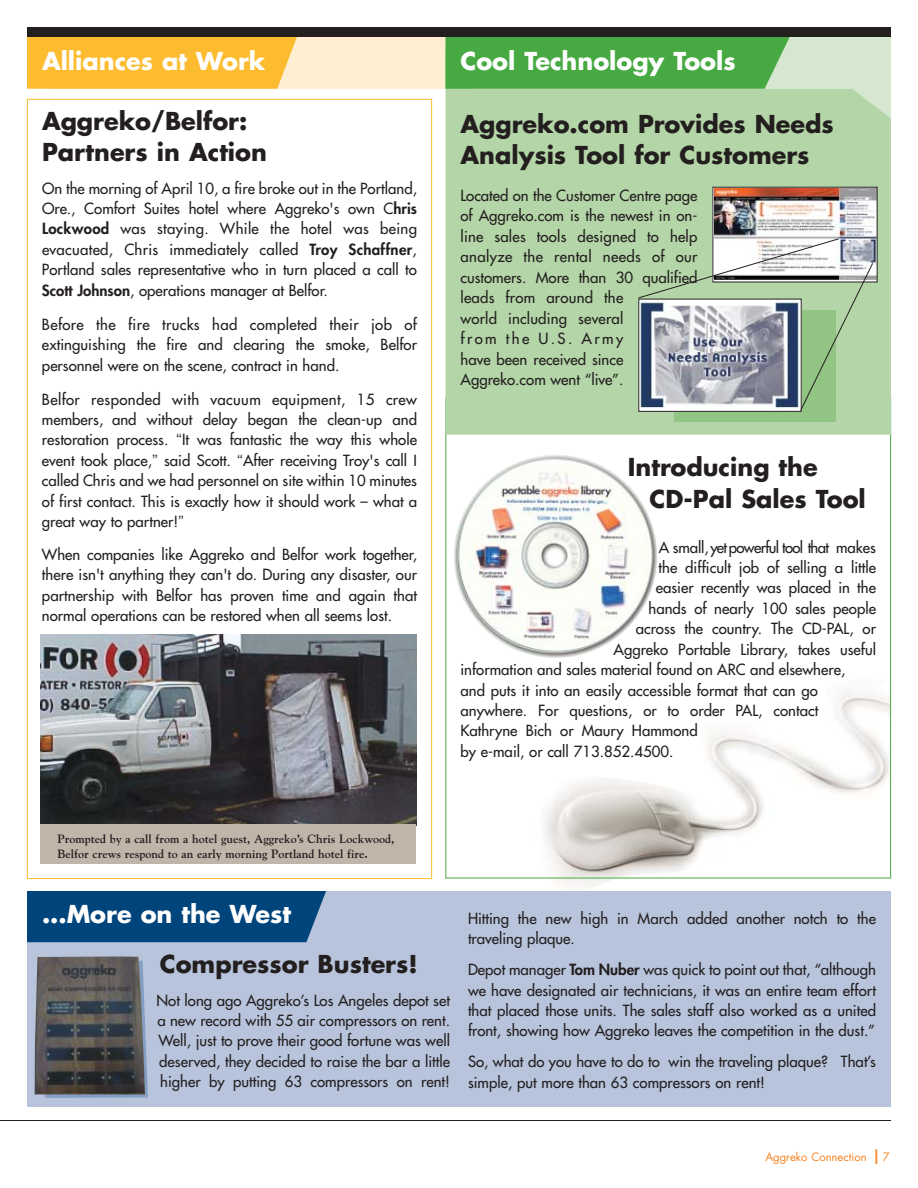
<style>
.page{position:relative;width:918px;height:1188px;background:#fff}
.page>*{position:absolute;margin:0;border:0;box-sizing:border-box;transform-origin:0 0}
.t1{font:700 24px/31.2px "Futura";color:#231f1f}
.t2{font:700 24px "Futura";color:#fff}
.t3{font:15px/20.4px "Futura";color:#231f1f;text-align:justify}
.t4{font:15px "Futura";letter-spacing:-.045em;color:#231f1f}
.t5{font:700 12px/14.4px "Goudy";color:#231f1f}
.t6{font:11.25px "Futura";color:#f6821e}
.s1{font-weight:800}
.s2{font-family:"Helvetica";font-stretch:condensed}
.s3{font-size:19.5px}
</style>
<div class="page">
<img style="left:453px;top:454px;width:204px;height:204px;border-radius:50%">
<img style="left:532px;top:693px;width:360px;height:192px">
<div style="left:891px;top:668px;width:27px;height:102px;background:#fff"></div>
<div style="left:27px;top:891px;width:864px;height:216px;background:#b8c4dc"></div>
<div style="left:27px;top:891px;width:299px;height:51px;background:#00447c"></div>
<div style="left:54px;top:27px;width:418px;height:62px;background:#ffeed2"></div>
<div style="left:27px;top:37px;width:270px;height:52px;background:#fdbb2f"></div>
<div style="left:446px;top:89px;width:445px;height:346px;background:#b4d5a7"></div>
<div style="left:472px;top:27px;width:419px;height:62px;background:#d5e7cf"></div>
<div style="left:446px;top:37px;width:344px;height:52px;background:#47a942"></div>
<div style="left:27px;top:27px;width:864px;height:10px;background:#231f1f"></div>
<hr style="left:0;top:1120px;width:891px;height:1px;background:#231f1f">
<svg style="left:852px;top:89px;width:39px;height:30px"></svg>
<div style="left:674px;top:311px;width:162px;height:111px;background:#92c483"></div>
<img style="left:714px;top:189px;width:162px;height:91px">
<svg style="left:638px;top:238px;width:236px;height:173px"></svg>
<img style="left:40px;top:634px;width:376px;height:190px">
<div style="left:40px;top:824px;width:376px;height:40px;background:#c1b4a9"></div>
<svg style="left:45px;top:1027px;width:103px;height:71px"></svg>
<img style="left:35px;top:956px;width:110px;height:139px">
<h1 class="t2" style="left:42px;top:51px;width:225px">Alliances at Work</h1>
<h1 class="t1" style="left:42px;top:107px;width:226px">Aggreko/Belfor:<br>Partners in Action</h1>
<p class="t3" style="left:42px;top:179px;width:377px">On the morning of April 10, a fire broke out in the Portland, Ore., Comfort Suites hotel where Aggreko's own C<span class="s1">hris Lockwood</span> was staying. While the hotel was being evacuated, Chris immediately called <span class="s1">Troy Schaffner</span>, Portland sales representative who in turn placed a call to <span class="s1">Scott Johnson</span>, operations manager at Belfor.</p>
<p class="t3" style="left:42px;top:315px;width:377px">Before the fire trucks had completed their job of extinguishing the fire and clearing the smoke, Belfor personnel were on the scene, contract in hand.</p>
<p class="t3" style="left:42px;top:390px;width:377px">Belfor responded with vacuum equipment, 15 crew members, and without delay began the clean-up and restoration process. <span class="s2">“</span>It was fantastic the way this whole event took place,<span class="s2">”</span> said Scott. <span class="s2">“</span>After receiving Troy's call I called Chris and we had personnel on site within 10 minutes of first contact. This is exactly how it should work – what a great way to partner!<span class="s2">”</span></p>
<p class="t3" style="left:42px;top:545px;width:377px">When companies like Aggreko and Belfor work together, there isn't anything they can't do. During any disaster, our partnership with Belfor has proven time and again that normal operations can be restored when all seems lost.</p>
<h1 class="t2" style="left:460px;top:51px;width:277px">Cool Technology Tools</h1>
<h1 class="t1" style="left:460px;top:110px;width:375px">Aggreko.com Provides Needs<br>Analysis Tool for Customers</h1>
<p class="t3" style="left:460px;top:186px;width:239px;text-align:left">Located on the Customer Centre page of Aggreko.com is the newest in on&shy;line sales tools designed to help analyze the rental needs of our customers. More than 30 qualified leads from around the<br>world including several<br>from the U.S. Army<br>have been received since<br>Aggreko.com went “live”.</p>
<h1 class="t1" style="left:650px;top:454px;width:218px;text-indent:-22px">Introducing the<br>CD-Pal Sales Tool</h1>
<p class="t4" style="left:659px;top:539px;width:219px">A small,yetpowerful tool that makes</p>
<p class="t3" style="left:659px;top:558px;width:219px">the difficult job of selling a little</p>
<p class="t3" style="left:656px;top:579px;width:222px">easier recently was placed in the</p>
<p class="t3" style="left:649px;top:599px;width:229px">hands of nearly 100 sales people</p>
<p class="t3" style="left:636px;top:620px;width:242px">across the country. The CD-PAL, or</p>
<p class="t3" style="left:614px;top:640px;width:264px">Aggreko Portable Library, takes useful</p>
<p class="t3" style="left:460px;top:660px;width:386px">information and sales material found on ARC and elsewhere,</p>
<p class="t3" style="left:460px;top:681px;width:359px">and puts it into an easily accessible format that can go</p>
<p class="t3" style="left:460px;top:701px;width:359px">anywhere. For questions, or to order PAL, contact</p>
<p class="t3" style="left:460px;top:722px;width:239px">Kathryne Bich or Maury Hammond</p>
<p class="t3" style="left:460px;top:742px;width:214px">by e-mail, or call 713.852.4500.</p>
<p class="t5" style="left:58px;top:833px;width:339px">Prompted by a call from a hotel guest, Aggreko’s Chris Lockwood,<br>Belfor crews respond to an early morning Portland hotel fire.</p>
<h1 class="t2" style="left:42px;top:903px;width:251px">...More on the West</h1>
<h1 class="t1" style="left:160px;top:950px;width:259px">Compressor Busters!</h1>
<p class="t3" style="left:157px;top:991px;width:295px">Not long ago Aggreko’s Los Angeles depot set a new record with 55 air compressors on rent.<br>Well, just to prove their good fortune was well deserved, they decided to raise the bar a little higher by putting 63 compressors on rent!</p>
<p class="t3" style="left:468px;top:909px;width:410px">Hitting the new high in March added another notch to the traveling plaque.</p>
<p class="t3" style="left:468px;top:960px;width:410px">Depot manager <span class="s1">Tom Nuber</span> was quick to point out that, “although we have designated air technicians, it was an entire team effort that placed those units. The sales staff also worked as a united front, showing how Aggreko leaves the competition in the dust.”</p>
<p class="t3" style="left:468px;top:1053px;width:410px">So, what do you have to do to win the traveling plaque? That’s simple, put more than 63 compressors on rent!</p>
<p class="t6" style="left:765px;top:1152px;width:126px">Aggreko Connection <span class="s3">I</span> 7</p>
</div>
